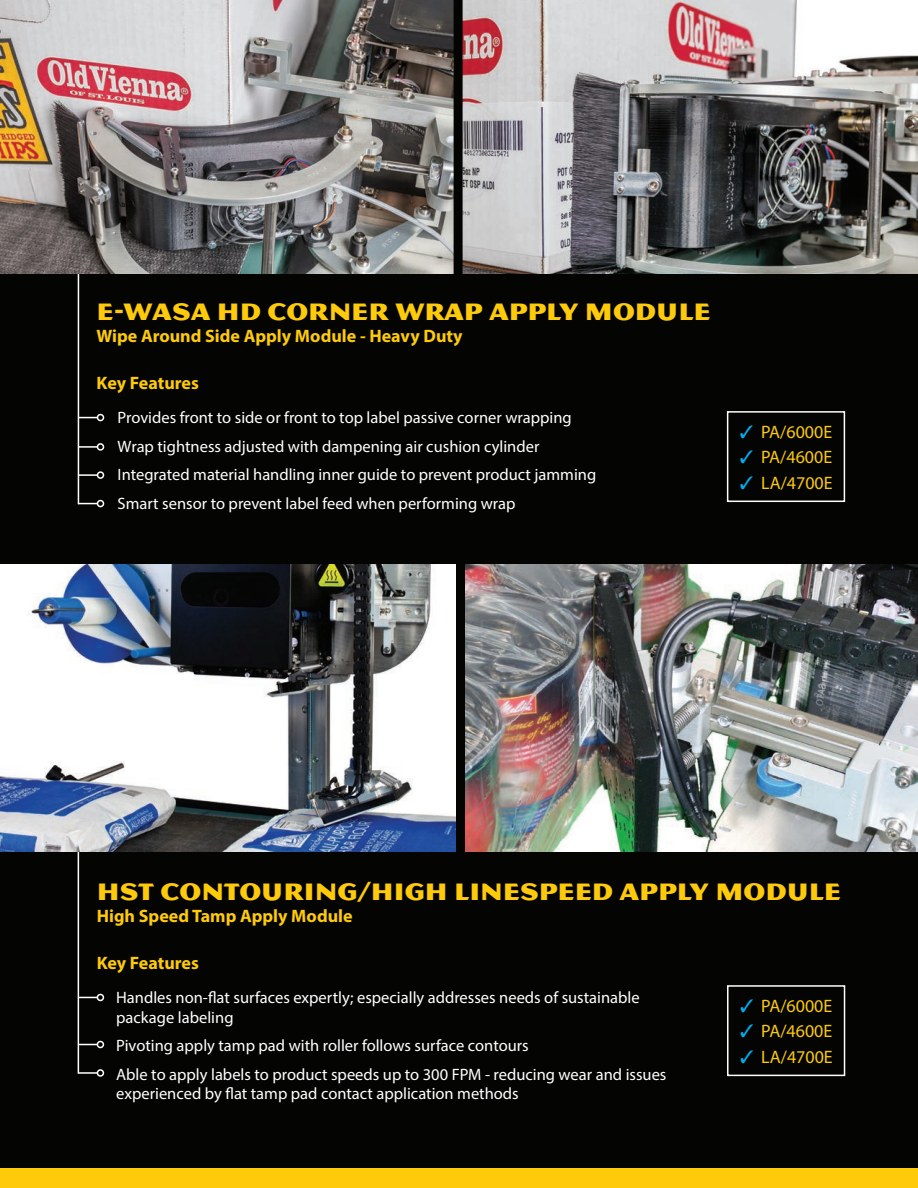
<style>
.page{position:relative;width:918px;height:1188px;background:#fff}
.page>*{position:absolute;margin:0;border:0;box-sizing:border-box;transform-origin:0 0}
.t1{font:25.5px "Magnesium MVB Std";color:#feca0a}
.t2{font:700 18px "Myriad Pro";color:#feca0a}
.t3{font:18px "Myriad Pro";color:#feca0a}
.t4{font:16.5px/28.5px "Myriad Pro";color:#fff}
.s1{color:#00aeef}
</style>
<div class="page">
<div style="left:0;top:568px;width:918px;height:620px;background:#040503"></div>
<div style="left:0;top:0;width:918px;height:569px;background:#040503"></div>
<img style="left:0;top:564px;width:918px;height:287px">
<img style="left:463px;top:0;width:455px;height:273px">
<hr style="left:78px;top:774px;width:1px;height:300px;background:#fff">
<svg style="left:79px;top:997px;width:18px;height:1px"></svg>
<div style="left:97px;top:994px;width:7px;height:7px;border:2px solid #fff;border-radius:50%"></div>
<svg style="left:78px;top:1072px;width:19px;height:2px"></svg>
<div style="left:97px;top:1069px;width:7px;height:8px;border:2px solid #fff;border-radius:50%"></div>
<svg style="left:79px;top:1044px;width:18px;height:1px"></svg>
<div style="left:97px;top:1041px;width:7px;height:7px;border:2px solid #fff;border-radius:50%"></div>
<hr style="left:78px;top:265px;width:1px;height:239px;background:#fff">
<svg style="left:79px;top:417px;width:18px;height:1px"></svg>
<div style="left:97px;top:414px;width:7px;height:7px;border:2px solid #fff;border-radius:50%"></div>
<svg style="left:79px;top:503px;width:18px;height:1px"></svg>
<div style="left:97px;top:500px;width:7px;height:7px;border:2px solid #fff;border-radius:50%"></div>
<svg style="left:79px;top:474px;width:18px;height:2px"></svg>
<div style="left:97px;top:471px;width:7px;height:8px;border:2px solid #fff;border-radius:50%"></div>
<svg style="left:79px;top:446px;width:18px;height:2px"></svg>
<div style="left:97px;top:443px;width:7px;height:8px;border:2px solid #fff;border-radius:50%"></div>
<div style="left:727px;top:411px;width:118px;height:91px;background:#040503;border:2px solid #fff"></div>
<div style="left:727px;top:985px;width:118px;height:91px;background:#040503;border:2px solid #fff"></div>
<img style="left:0;top:0;width:454px;height:273px">
<div style="left:456px;top:562px;width:9px;height:304px;background:#040503"></div>
<div style="left:0;top:1168px;width:918px;height:20px;background:#feca0a"></div>
<h1 class="t1" style="left:97px;top:296px;width:615px">E-WASA HD CORNER WRAP APPLY MODULE</h1>
<p class="t2" style="left:97px;top:324px;width:368px">Wipe Around Side Apply Module - Heavy Duty</p>
<p class="t2" style="left:97px;top:371px;width:104px">Key Features</p>
<p class="t4" style="left:118px;top:403px;width:480px">Provides front to side or front to top label passive corner wrapping Wrap tightness adjusted with dampening air cushion cylinder Integrated material handling inner guide to prevent product jamming Smart sensor to prevent label feed when performing wrap</p>
<p class="t3" style="left:740px;top:420px;width:94px"><span class="s1">✓</span> PA/6000E</p>
<p class="t3" style="left:740px;top:446px;width:94px"><span class="s1">✓</span> PA/4600E</p>
<p class="t3" style="left:740px;top:471px;width:94px"><span class="s1">✓</span> LA/4700E</p>
<h1 class="t1" style="left:97px;top:876px;width:746px">HST CONTOURING/HIGH LINESPEED APPLY MODULE</h1>
<p class="t2" style="left:97px;top:904px;width:257px">High Speed Tamp Apply Module</p>
<p class="t2" style="left:97px;top:951px;width:104px">Key Features</p>
<p class="t4" style="left:116px;top:988px;width:525px;line-height:19.5px">Handles non-flat surfaces expertly; especially addresses needs of sustainable package labeling</p>
<p class="t4" style="left:116px;top:1031px;width:552px">Pivoting apply tamp pad with roller follows surface contours<br>Able to apply labels to product speeds up to 300 FPM - reducing wear and issues</p>
<p class="t4" style="left:116px;top:1079px;width:404px">experienced by flat tamp pad contact application methods</p>
<p class="t3" style="left:740px;top:994px;width:94px"><span class="s1">✓</span> PA/6000E</p>
<p class="t3" style="left:740px;top:1020px;width:94px"><span class="s1">✓</span> PA/4600E</p>
<p class="t3" style="left:740px;top:1045px;width:94px"><span class="s1">✓</span> LA/4700E</p>
</div>
